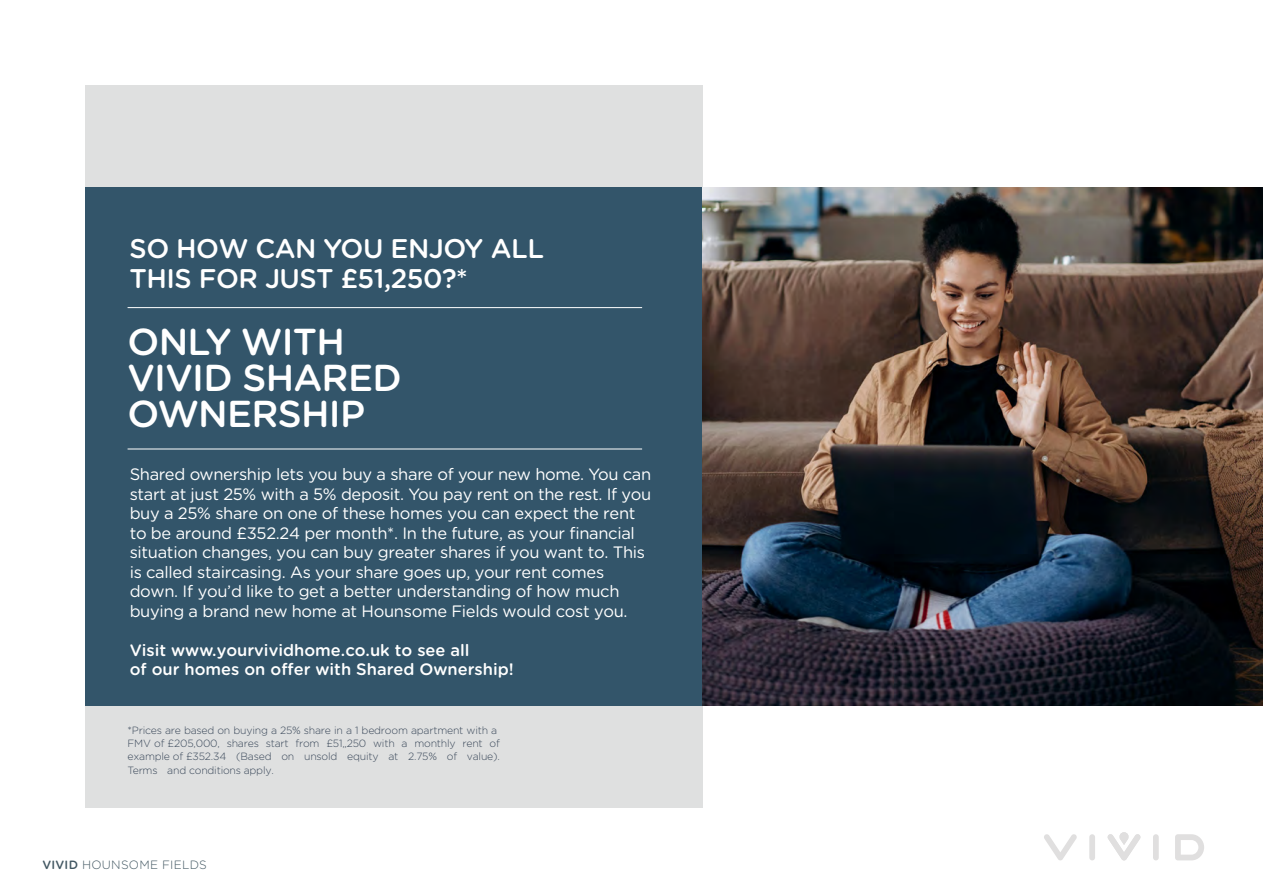
<style>
.page{position:relative;width:1263px;height:893px;background:#fff}
.page>*{position:absolute;margin:0;border:0;box-sizing:border-box;transform-origin:0 0}
.t1{font:500 37.5px "Gotham Rounded";letter-spacing:-.02em;color:#fff}
.t2{font:500 27px/30px "Gotham Rounded";letter-spacing:-.02em;color:#fff}
.t3{font:16.5px/19.5px "Gotham Rounded";letter-spacing:-.02em;color:#fff}
.t4{font:500 16.5px/19.5px "Gotham Rounded";color:#fff}
.t5{font:300 12px "Gotham Rounded";letter-spacing:.02em;color:#425762}
.t6{font:300 10.5px/13.5px "Gotham Rounded";letter-spacing:-.02em;color:#394759}
.s1{font-weight:500}
</style>
<div class="page">
<div style="left:85px;top:85px;width:617px;height:723px;background:#dfe0e0"></div>
<div style="left:85px;top:187px;width:1178px;height:519px;background:#33556a"></div>
<img style="left:702px;top:187px;width:561px;height:519px">
<div style="left:1089px;top:834px;width:6px;height:26px;background:#e0dfdf;border-radius:3px"></div>
<div style="left:1153px;top:834px;width:6px;height:26px;background:#e0dfdf;border-radius:3px"></div>
<svg style="left:1175px;top:834px;width:29px;height:26px"></svg>
<svg style="left:1107px;top:832px;width:34px;height:28px"></svg>
<svg style="left:1044px;top:834px;width:33px;height:27px"></svg>
<hr style="left:128px;top:307px;width:514px;height:1px;background:#fff">
<hr style="left:128px;top:449px;width:514px;height:1px;background:#fff">
<p class="t2" style="left:130px;top:232px;width:416px">SO HOW CAN YOU ENJOY ALL<br>THIS FOR JUST £51,250?*</p>
<p class="t1" style="left:128px;top:315px;width:219px">ONLY WITH</p>
<p class="t1" style="left:128px;top:351px;width:276px">VIVID SHARED</p>
<p class="t1" style="left:128px;top:387px;width:239px">OWNERSHIP</p>
<p class="t3" style="left:130px;top:464px;width:523px">Shared ownership lets you buy a share of your new home. You can start at just 25% with a 5% deposit. You pay rent on the rest. If you buy a 25% share on one of these homes you can expect the rent to be around £352.24 per month*. In the future, as your financial situation changes, you can buy greater shares if you want to. This is called staircasing. As your share goes up, your rent comes down. If you’d like to get a better understanding of how much buying a brand new home at Hounsome Fields would cost you.</p>
<p class="t4" style="left:130px;top:639px;width:386px">Visit www.yourvividhome.co.uk to see all<br>of our homes on offer with Shared Ownership!</p>
<p class="t6" style="left:128px;top:722px;width:374px">*Prices are based on buying a 25% share in a 1 bedroom apartment with a FMV of £205,000, shares start from £51,,250 with a monthly rent of example of £352.34 (Based on unsold equity at 2.75% of value).<br>Terms and conditions apply.</p>
<p class="t5" style="left:43px;top:856px;width:166px"><span class="s1">VIVID</span> HOUNSOME FIELDS</p>
</div>
